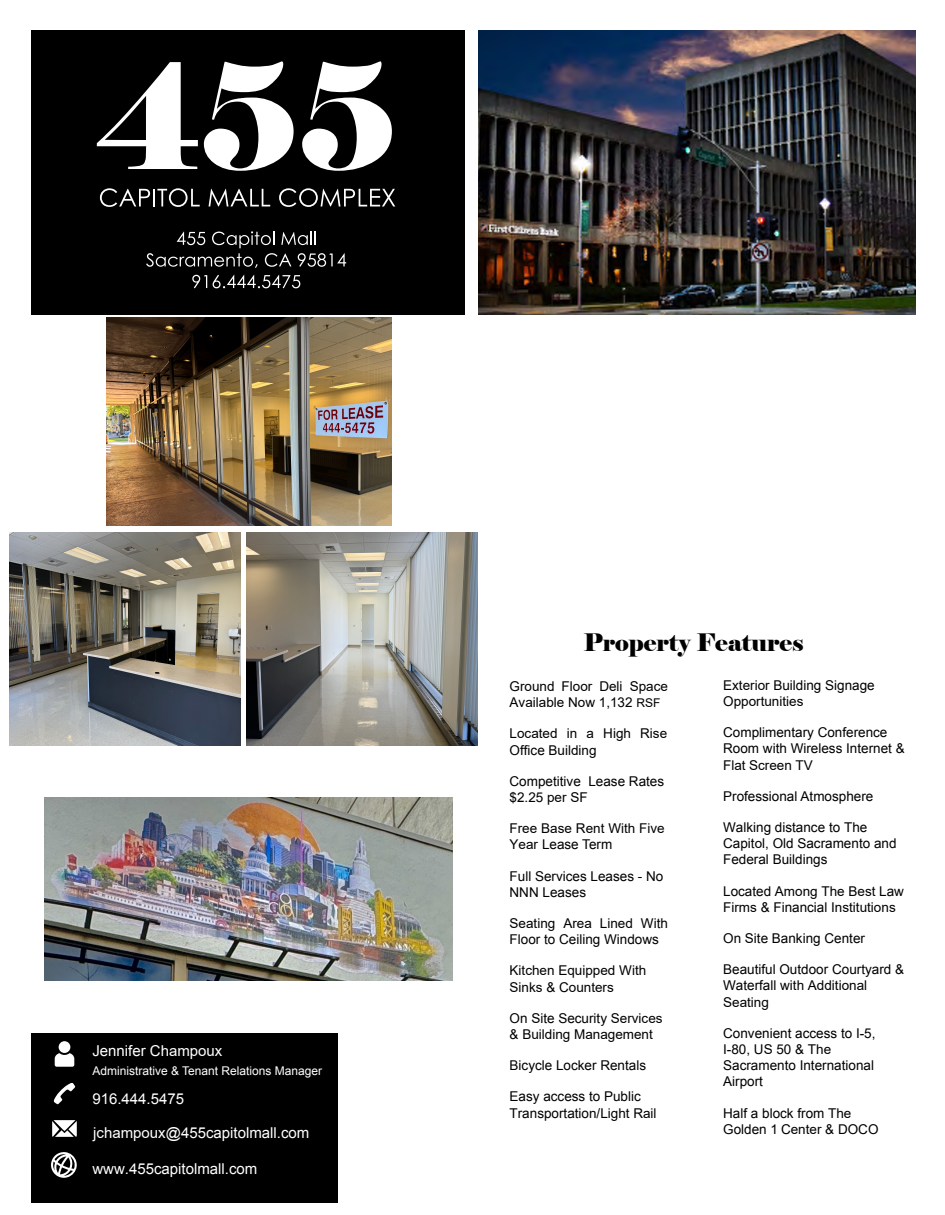
<style>
.page{position:relative;width:945px;height:1215px;background:#fff}
.page>*{position:absolute;margin:0;border:0;box-sizing:border-box;transform-origin:0 0}
.t1{font:24px "Elephant";color:#000}
.t2{font:15px "Arial";color:#fff}
.t3{font:13.5px/16.2px "Arial";color:#000}
.t4{font:12px "Arial";color:#fff}
.s1{font-size:12px}
</style>
<div class="page">
<div style="left:32px;top:30px;width:433px;height:284px;background:#000"></div>
<img style="left:478px;top:30px;width:437px;height:284px">
<svg style="left:146px;top:231px;width:200px;height:37px"></svg>
<svg style="left:192px;top:275px;width:15px;height:13px"></svg>
<svg style="left:213px;top:275px;width:87px;height:13px"></svg>
<div style="left:31px;top:1033px;width:307px;height:170px;background:#000"></div>
<svg style="left:52px;top:1120px;width:25px;height:17px"></svg>
<svg style="left:54px;top:1083px;width:21px;height:21px"></svg>
<svg style="left:55px;top:1053px;width:19px;height:14px"></svg>
<div style="left:59px;top:1041px;width:11px;height:12px;background:#fff;border-radius:50%"></div>
<svg style="left:51px;top:1152px;width:26px;height:26px"></svg>
<svg style="left:97px;top:62px;width:101px;height:107px"></svg>
<svg style="left:204px;top:61px;width:90px;height:110px"></svg>
<svg style="left:302px;top:61px;width:90px;height:110px"></svg>
<svg style="left:100px;top:188px;width:100px;height:19px"></svg>
<svg style="left:209px;top:189px;width:61px;height:17px"></svg>
<svg style="left:279px;top:188px;width:116px;height:19px"></svg>
<img style="left:107px;top:318px;width:285px;height:207px">
<img style="left:10px;top:533px;width:231px;height:212px">
<img style="left:246px;top:533px;width:231px;height:212px">
<img style="left:44px;top:798px;width:409px;height:183px">
<p class="t2" style="left:92px;top:1041px;width:132px">Jennifer Champoux</p>
<p class="t4" style="left:92px;top:1063px;width:231px">Administrative &amp; Tenant Relations Manager</p>
<p class="t2" style="left:92px;top:1089px;width:93px">916.444.5475</p>
<p class="t2" style="left:93px;top:1122px;width:218px">jchampoux@455capitolmall.com</p>
<p class="t2" style="left:92px;top:1159px;width:167px">www.455capitolmall.com</p>
<h1 class="t1" style="left:583px;top:628px;width:222px">Property Features</h1>
<p class="t3" style="left:510px;top:678px;width:160px">Ground Floor Deli Space<br>Available Now 1,132 <span class="s1">RSF</span></p>
<p class="t3" style="left:510px;top:725px;width:159px">Located in a High Rise<br>Office Building</p>
<p class="t3" style="left:510px;top:773px;width:156px">Competitive Lease Rates $2.25 per SF</p>
<p class="t3" style="left:510px;top:820px;width:157px">Free Base Rent With Five<br>Year Lease Term</p>
<p class="t3" style="left:510px;top:868px;width:155px">Full Services Leases - No<br>NNN Leases</p>
<p class="t3" style="left:510px;top:915px;width:160px">Seating Area Lined With<br>Floor to Ceiling Windows</p>
<p class="t3" style="left:510px;top:962px;width:138px">Kitchen Equipped With<br>Sinks &amp; Counters</p>
<p class="t3" style="left:510px;top:1010px;width:155px">On Site Security Services &amp; Building Management</p>
<p class="t3" style="left:510px;top:1058px;width:138px">Bicycle Locker Rentals</p>
<p class="t3" style="left:510px;top:1089px;width:149px">Easy access to Public<br>Transportation/Light Rail</p>
<p class="t3" style="left:723px;top:677px;width:153px">Exterior Building Signage<br>Opportunities</p>
<p class="t3" style="left:723px;top:724px;width:183px">Complimentary Conference<br>Room with Wireless Internet &amp;<br>Flat Screen TV</p>
<p class="t3" style="left:723px;top:788px;width:152px">Professional Atmosphere</p>
<p class="t3" style="left:723px;top:819px;width:175px">Walking distance to The<br>Capitol, Old Sacramento and<br>Federal Buildings</p>
<p class="t3" style="left:723px;top:883px;width:182px">Located Among The Best Law<br>Firms &amp; Financial Institutions</p>
<p class="t3" style="left:723px;top:930px;width:143px">On Site Banking Center</p>
<p class="t3" style="left:723px;top:961px;width:182px">Beautiful Outdoor Courtyard &amp;<br>Waterfall with Additional<br>Seating</p>
<p class="t3" style="left:723px;top:1025px;width:154px">Convenient access to I-5,<br>I-80, US 50 &amp; The<br>Sacramento International<br>Airport</p>
<p class="t3" style="left:723px;top:1105px;width:157px">Half a block from The<br>Golden 1 Center &amp; DOCO</p>
</div>
